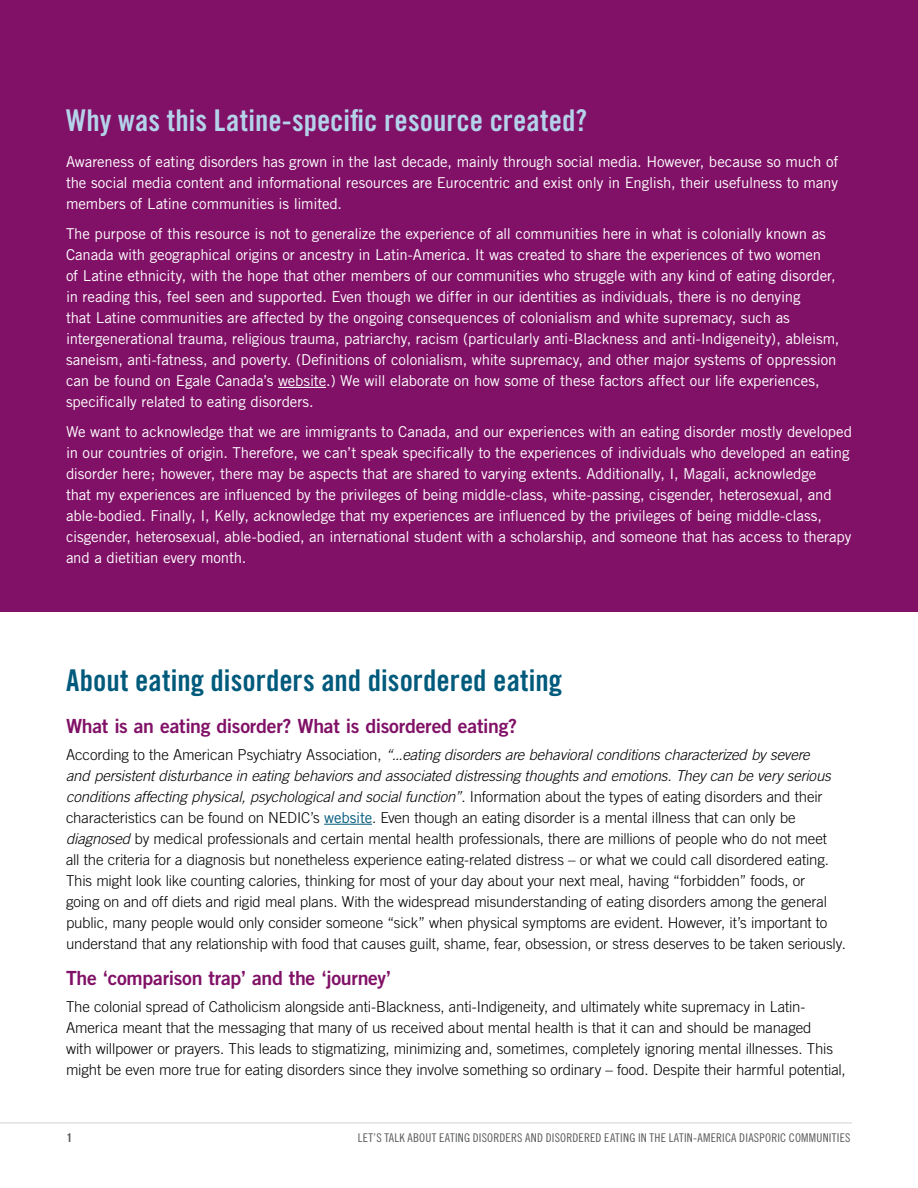
<style>
.page{position:relative;width:918px;height:1188px;background:#fff}
.page>*{position:absolute;margin:0;border:0;box-sizing:border-box;transform-origin:0 0}
.Subhead{font:30px "Trade Gothic Bold Cond Twenty";letter-spacing:.005em;color:#b4d3eb}
.Subhead-2{font:30px "Trade Gothic Bold Cond Twenty";color:#005a7c}
.Subhead_2{font:19.5px "Trade Gothic Bold Two";letter-spacing:-.015em;color:#811167}
.Body_Paragraph{font:15px/21px "Trade Gothic";letter-spacing:-.01em;color:#fff}
.Body_Paragraph-2{font:300 15px/21px "Trade Gothic";letter-spacing:-.005em;color:#000}
.t1{font:12px "Trade Gothic Cond Eighteen";letter-spacing:.015em;color:#58595b}
.t2{font:700 12px "Trade Gothic";color:#58595b}
.s1{font-style:italic}
.s2{font-weight:400;color:#005a7c}
</style>
<div class="page">
<hr style="left:0;top:1122px;width:852px;height:2px;background:#d6d7d7">
<div style="left:0;top:0;width:918px;height:612px;background:#811167"></div>
<hr style="left:278px;top:387px;width:48px;height:1px;background:#fff">
<hr style="left:324px;top:824px;width:48px;height:1px;background:#005a7c">
<h1 class="Subhead" style="left:66px;top:102px;width:523px">Why was this Latine-specific resource created?</h1>
<p class="Body_Paragraph" style="left:66px;top:151px;width:774px;text-align:justify">Awareness of eating disorders has grown in the last decade, mainly through social media. However, because so much of the social media content and informational resources are Eurocentric and exist only in English, their usefulness to many members of Latine communities is limited.</p>
<p class="Body_Paragraph" style="left:66px;top:223px;width:775px">The purpose of this resource is not to generalize the experience of all communities here in what is colonially known as Canada with geographical origins or ancestry in Latin-America. It was created to share the experiences of two women<br>of Latine ethnicity, with the hope that other members of our communities who struggle with any kind of eating disorder, in reading this, feel seen and supported. Even though we differ in our identities as individuals, there is no denying<br>that Latine communities are affected by the ongoing consequences of colonialism and white supremacy, such as intergenerational trauma, religious trauma, patriarchy, racism (particularly anti-Blackness and anti-Indigeneity), ableism, saneism, anti-fatness, and poverty. (Definitions of colonialism, white supremacy, and other major systems of oppression can be found on Egale Canada’s website. ) We will elaborate on how some of these factors affect our life experiences, specifically related to eating disorders.</p>
<p class="Body_Paragraph" style="left:66px;top:421px;width:788px">We want to acknowledge that we are immigrants to Canada, and our experiences with an eating disorder mostly developed in our countries of origin. Therefore, we can’t speak specifically to the experiences of individuals who developed an eating disorder here; however, there may be aspects that are shared to varying extents. Additionally, I, Magali, acknowledge<br>that my experiences are influenced by the privileges of being middle-class, white-passing, cisgender, heterosexual, and able-bodied. Finally, I, Kelly, acknowledge that my experiences are influenced by the privileges of being middle-class, cisgender, heterosexual, able-bodied, an international student with a scholarship, and someone that has access to therapy and a dietitian every month.</p>
<h1 class="Subhead-2" style="left:66px;top:662px;width:498px">About eating disorders and disordered eating</h1>
<h2 class="Subhead_2" style="left:66px;top:714px;width:453px">What is an eating disorder? What is disordered eating?</h2>
<p class="Body_Paragraph-2" style="left:66px;top:744px;width:781px">According to the American Psychiatry Association, <span class="s1">“...eating disorders are behavioral conditions characterized by severe<br>and persistent disturbance in eating behaviors and associated distressing thoughts and emotions. They can be very serious conditions affecting physical, psychological and social function”</span>. Information about the types of eating disorders and their characteristics can be found on NEDIC’s <span class="s2">website</span>. Even though an eating disorder is a mental illness that can only be <span class="s1">diagnosed</span> by medical professionals and certain mental health professionals, there are millions of people who do not meet<br>all the criteria for a diagnosis but nonetheless experience eating-related distress – or what we could call disordered eating.<br>This might look like counting calories, thinking for most of your day about your next meal, having “forbidden” foods, or<br>going on and off diets and rigid meal plans. With the widespread misunderstanding of eating disorders among the general public, many people would only consider someone “sick” when physical symptoms are evident. However, it’s important to understand that any relationship with food that causes guilt, shame, fear, obsession, or stress deserves to be taken seriously.</p>
<h2 class="Subhead_2" style="left:66px;top:966px;width:327px">The ‘comparison trap’ and the ‘journey’</h2>
<p class="Body_Paragraph-2" style="left:66px;top:996px;width:781px">The colonial spread of Catholicism alongside anti-Blackness, anti-Indigeneity, and ultimately white supremacy in Latin-America meant that the messaging that many of us received about mental health is that it can and should be managed<br>with willpower or prayers. This leads to stigmatizing, minimizing and, sometimes, completely ignoring mental illnesses. This might be even more true for eating disorders since they involve something so ordinary – food. Despite their harmful potential,</p>
<p class="t2" style="left:66px;top:1130px;width:8px">1</p>
<p class="t1" style="left:358px;top:1131px;width:494px">LET’S TALK ABOUT EATING DISORDERS AND DISORDERED EATING IN THE LATIN‑AMERICA DIASPORIC COMMUNITIES</p>
</div>
